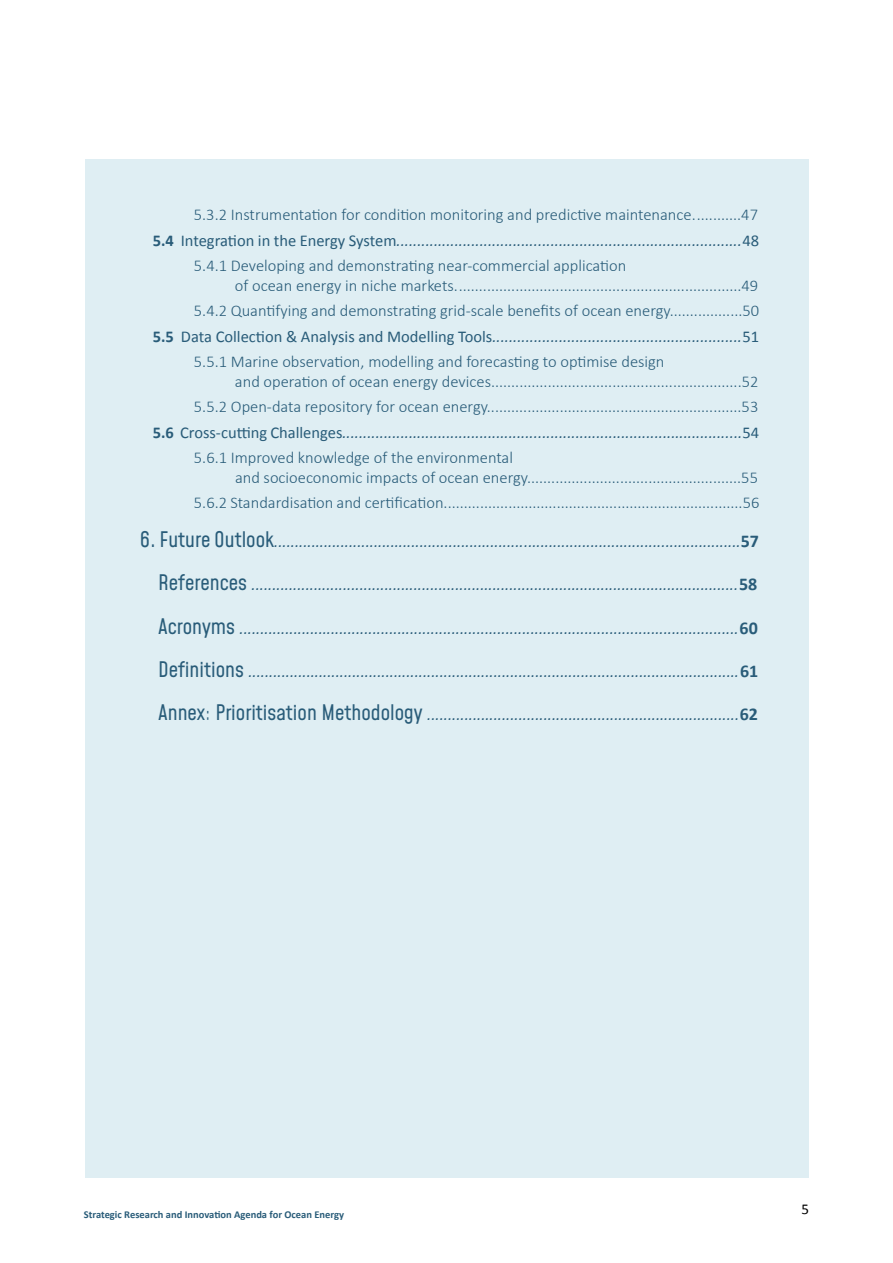
<style>
.page{position:relative;width:893px;height:1263px;background:#fff}
.page>*{position:absolute;margin:0;border:0;box-sizing:border-box;transform-origin:0 0}
.t1{font:italic 16.5px "Calibri";color:#295c79}
.t2{font:300 16.5px/25.5px "Calibri";color:#295c79;text-align:right}
.t3{font:15px "Calibri";color:#000}
.t4{font:700 10.5px "Calibri";color:#295c79}
.s1{font-weight:700;font-style:normal}
.s2{font-style:normal}
.s3{font-family:"Mohave";font-style:normal;font-size:21px}
.s4{font-weight:700;font-style:normal;font-size:18px}
.s5{font-family:"Mohave";font-weight:300;font-style:normal;font-size:21px}
</style>
<div class="page">
<div style="left:85px;top:159px;width:724px;height:1019px;background:#dfeef3"></div>
<p class="t2" style="left:194px;top:201px;width:566px">5.3.2 Instrumentation for condition monitoring and predictive maintenance............47</p>
<p class="t1" style="left:153px;top:229px;width:608px"><span class="s1">5.4</span> <span class="s2">Integration in the Energy System</span>...................................................................................<span class="s2">48</span></p>
<p class="t2" style="left:194px;top:252px;width:434px">5.4.1 Developing and demonstrating near-commercial application</p>
<p class="t2" style="left:235px;top:271px;width:525px">of ocean energy in niche markets.......................................................................49</p>
<p class="t2" style="left:194px;top:297px;width:567px">5.4.2 Quantifying and demonstrating grid-scale benefits of ocean energy..................50</p>
<p class="t1" style="left:153px;top:325px;width:608px"><span class="s1">5.5</span> <span class="s2">Data Collection &amp; Analysis and Modelling Tools</span>............................................................<span class="s2">51</span></p>
<p class="t2" style="left:194px;top:348px;width:472px">5.5.1 Marine observation, modelling and forecasting to optimise design</p>
<p class="t2" style="left:235px;top:367px;width:525px">and operation of ocean energy devices..............................................................52</p>
<p class="t2" style="left:194px;top:393px;width:566px">5.5.2 Open-data repository for ocean energy...............................................................53</p>
<p class="t1" style="left:153px;top:421px;width:608px"><span class="s1">5.6</span> <span class="s2">Cross-cutting Challenges</span>................................................................................................<span class="s2">54</span></p>
<p class="t2" style="left:194px;top:444px;width:321px">5.6.1 Improved knowledge of the environmental</p>
<p class="t2" style="left:194px;top:463px;width:567px">and socioeconomic impacts of ocean energy.....................................................55<br>5.6.2 Standardisation and certification..........................................................................56</p>
<p class="t1" style="left:140px;top:530px;width:621px"><span class="s3">6. Future Outlook</span>................................................................................................................<span class="s4">57</span></p>
<p class="t1" style="left:158px;top:574px;width:600px"><span class="s3">References</span> .....................................................................................................................<span class="s4">58</span></p>
<p class="t1" style="left:158px;top:617px;width:601px"><span class="s3">Acronyms</span> ........................................................................................................................<span class="s4">60</span></p>
<p class="t1" style="left:158px;top:660px;width:601px"><span class="s3">Definitions</span> ......................................................................................................................<span class="s4">61</span></p>
<p class="t1" style="left:158px;top:703px;width:601px"><span class="s3">Annex</span><span class="s5">:</span> <span class="s3">Prioritisation Methodology</span> ...........................................................................<span class="s4">62</span></p>
<p class="t4" style="left:84px;top:1207px;width:262px">Strategic Research and Innovation Agenda for Ocean Energy</p>
<p class="t3" style="left:801px;top:1199px;width:9px">5</p>
</div>
